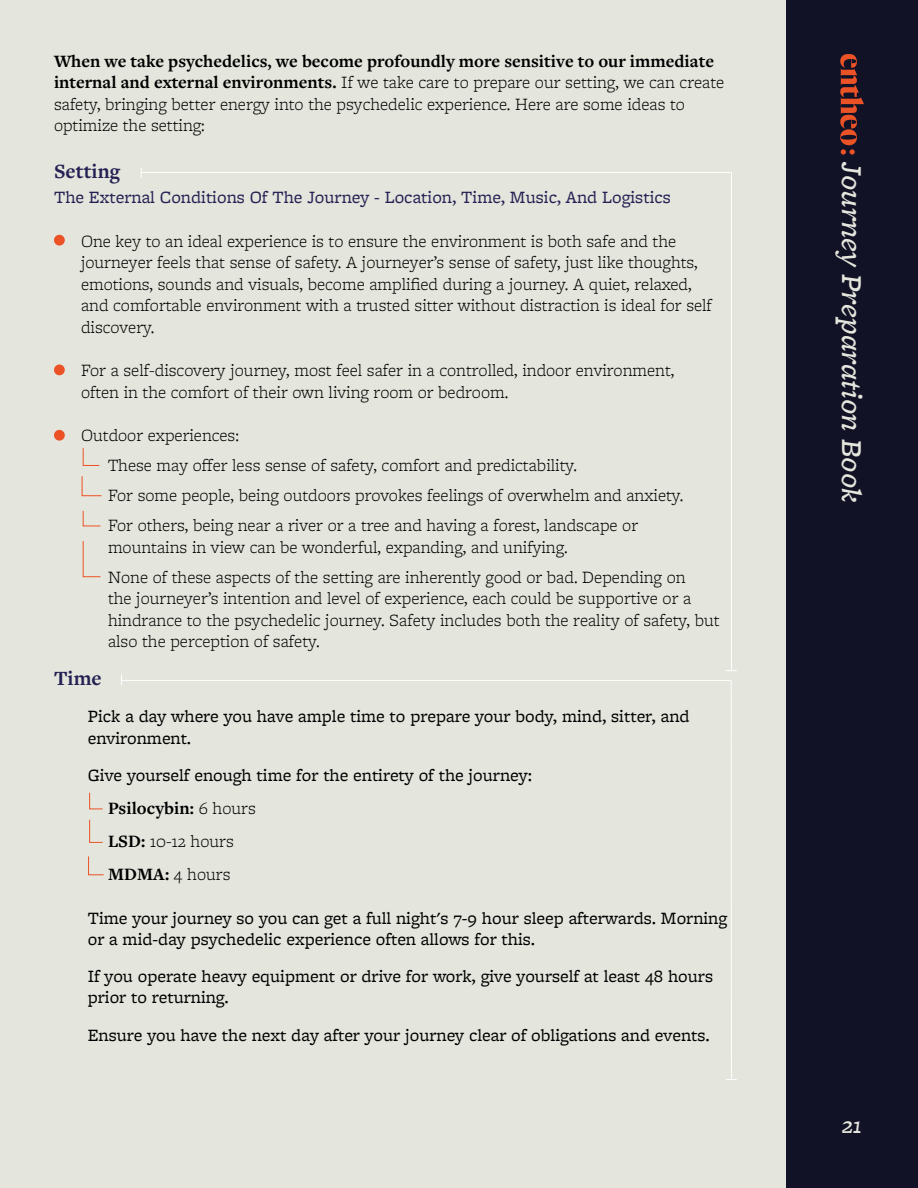
<style>
.page{position:relative;width:918px;height:1188px;background:#e4e5dc}
.page>*{position:absolute;margin:0;border:0;box-sizing:border-box;transform-origin:0 0}
.t1{font:italic 500 30px "Freight Micro Pro";color:#e4e5dc}
.t2{font:italic 500 24px "Freight Micro Pro";color:#e4e5dc}
.t3{font:700 21px "Freight Text Pro";color:#242154}
.t4{font:300 18px/21.6px "Freight Micro Pro";color:#000}
.t5{font:18px/21.6px "Freight Micro Pro";color:#000}
.t6{font:700 18px "Freight Text Pro";color:#000}
.t7{font:18px "Freight Micro Pro";color:#242154}
.s1{font-family:"Freight Text Pro";font-weight:700}
.s2{font-family:"Freight Micro Pro";font-weight:300}
</style>
<div class="page">
<div style="left:786px;top:0;width:132px;height:1188px;background:#121226"></div>
<svg style="left:840px;top:54px;width:24px;height:101px"></svg>
<div style="left:54px;top:235px;width:11px;height:11px;background:#eb5226;border-radius:50%"></div>
<div style="left:54px;top:365px;width:11px;height:10px;background:#eb5226;border-radius:50%"></div>
<div style="left:54px;top:430px;width:11px;height:11px;background:#eb5226;border-radius:50%"></div>
<svg style="left:83px;top:448px;width:17px;height:18px"></svg>
<svg style="left:89px;top:792px;width:14px;height:17px"></svg>
<svg style="left:89px;top:819px;width:14px;height:24px"></svg>
<svg style="left:88px;top:856px;width:16px;height:19px"></svg>
<svg style="left:82px;top:476px;width:20px;height:20px"></svg>
<svg style="left:83px;top:510px;width:18px;height:16px"></svg>
<svg style="left:83px;top:541px;width:18px;height:36px"></svg>
<hr style="left:141px;top:172px;width:591px;height:1px;background:#fff">
<hr style="left:731px;top:172px;width:1px;height:499px;background:#fff">
<hr style="left:121px;top:680px;width:610px;height:1px;background:#fff">
<hr style="left:731px;top:680px;width:1px;height:399px;background:#fff">
<p class="t6" style="left:54px;top:49px;width:662px">When we take psychedelics, we become profoundly more sensitive to our immediate</p>
<p class="t4" style="left:54px;top:71px;width:672px"><span class="s1">internal and external environments.</span> If we take care to prepare our setting, we can create safety, bringing better energy into the psychedelic experience. Here are some ideas to optimize the setting:</p>
<p class="t3" style="left:54px;top:157px;width:68px">Setting</p>
<p class="t7" style="left:54px;top:185px;width:618px">The External Conditions Of The Journey - Location, Time, Music, And Logistics</p>
<p class="t4" style="left:81px;top:229px;width:632px">One key to an ideal experience is to ensure the environment is both safe and the journeyer feels that sense of safety. A journeyer’s sense of safety, just like thoughts, emotions, sounds and visuals, become amplified during a journey. A quiet, relaxed, and comfortable environment with a trusted sitter without distraction is ideal for self discovery.</p>
<p class="t4" style="left:81px;top:359px;width:595px">For a self-discovery journey, most feel safer in a controlled, indoor environment, often in the comfort of their own living room or bedroom.</p>
<p class="t4" style="left:108px;top:420px;width:577px;line-height:30px;text-indent:-27px">Outdoor experiences:<br>These may offer less sense of safety, comfort and predictability.<br>For some people, being outdoors provokes feelings of overwhelm and anxiety.<br>For others, being near a river or a tree and having a forest, landscape or</p>
<p class="t4" style="left:108px;top:531px;width:579px;line-height:30px">mountains in view can be wonderful, expanding, and unifying.<br>None of these aspects of the setting are inherently good or bad. Depending on</p>
<p class="t4" style="left:108px;top:587px;width:613px">the journeyer’s intention and level of experience, each could be supportive or a hindrance to the psychedelic journey. Safety includes both the reality of safety, but also the perception of safety.</p>
<p class="t3" style="left:54px;top:664px;width:49px">Time</p>
<p class="t5" style="left:88px;top:705px;width:603px">Pick a day where you have ample time to prepare your body, mind, sitter, and environment.</p>
<p class="t5" style="left:88px;top:764px;width:446px">Give yourself enough time for the entirety of the journey:</p>
<p class="t6" style="left:108px;top:797px;width:149px">Psilocybin: <span class="s2">6 hours</span></p>
<p class="t4" style="left:108px;top:825px;width:127px;line-height:33px"><span class="s1">LSD:</span> 10-12 hours<br><span class="s1">MDMA:</span> 4 hours</p>
<p class="t5" style="left:88px;top:906px;width:641px">Time your journey so you can get a full night's 7-9 hour sleep afterwards. Morning or a mid-day psychedelic experience often allows for this.</p>
<p class="t5" style="left:88px;top:965px;width:627px">If you operate heavy equipment or drive for work, give yourself at least 48 hours prior to returning.</p>
<p class="t5" style="left:88px;top:1024px;width:623px">Ensure you have the next day after your journey clear of obligations and events.</p>
<h1 class="t1" style="left:873px;top:162px;width:341px;rotate:90deg">Journey Preparation Book</h1>
<h2 class="t2" style="left:842px;top:1109px;width:22px">21</h2>
</div>
